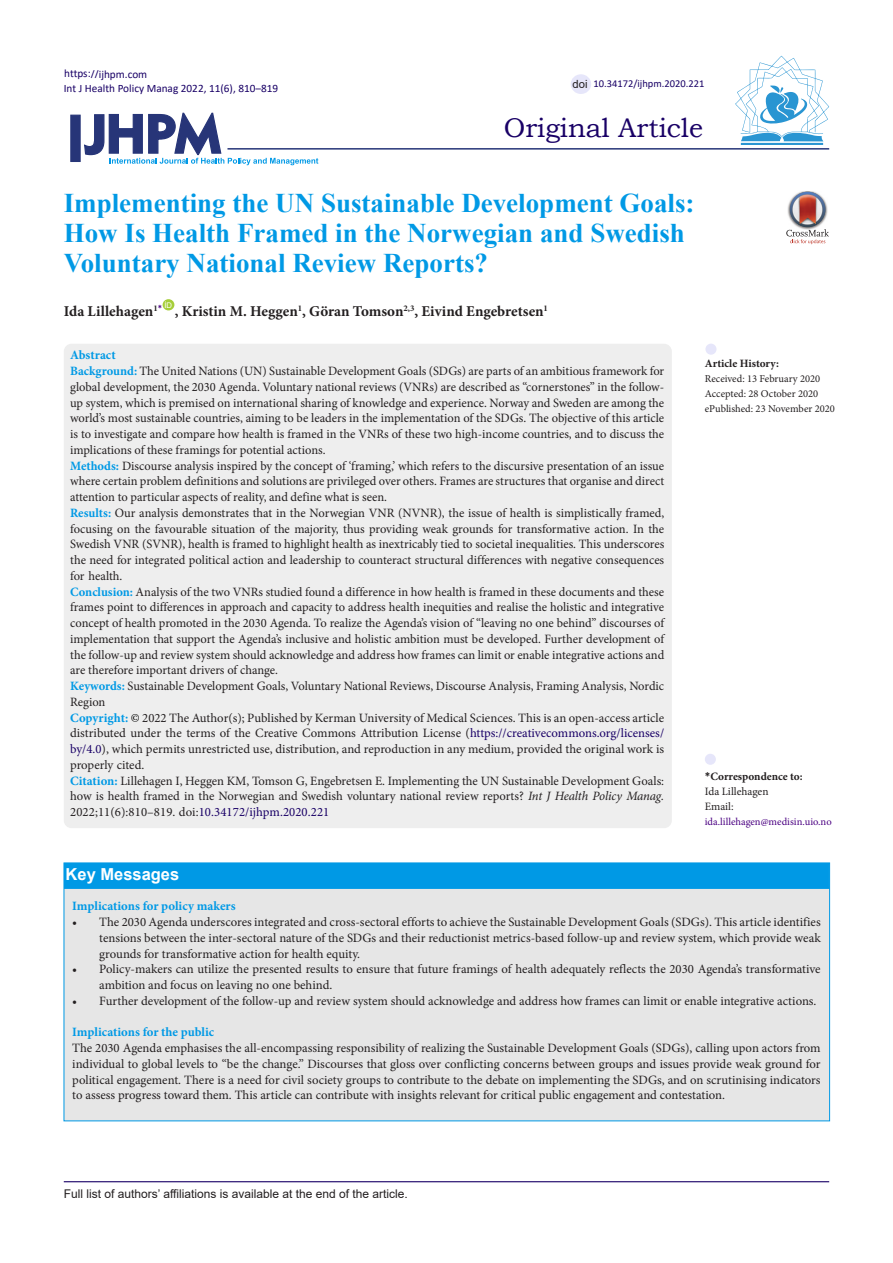
<style>
.page{position:relative;width:893px;height:1263px;background:#fff}
.page>*{position:absolute;margin:0;border:0;box-sizing:border-box;transform-origin:0 0}
.Default{font:700 27px/30px "Times New Roman";color:#0099e5}
.t1{font:27px "Bookman Old Style";color:#190066}
.t2{font:700 16.5px "Arial";color:#fff}
.Default-2{font:700 15px "Minion Pro";color:#231f20}
.Default-3{font:12.75px/15.8px "Minion Pro";color:#231f20;text-align:justify}
.Default-4{font:700 12.75px "Minion Pro";color:#0099e5}
.t3{font:12px "Arial";color:#231f20}
.t4{font:11.25px "Calibri";color:#190066}
.t5{font:700 11.25px "Minion Pro";color:#231f20}
.t6{font:11.25px "Minion Pro";color:#231f20}
.t7{font:11.25px "Arial";color:#231f20}
.t8{font:10.5px "Minion Pro";color:#231f20}
.t9{font:10.5px "Minion Pro";color:#4b0082}
.t10{font:10.5px "Calibri";color:#190066}
.t11{font:7.8px "Arial";color:#fff}
.s1{font-weight:700;color:#0099e5}
.s2{color:#000}
.s3{color:#190066}
.s4{font-style:italic}
.s5{font-family:"Calibri"}
</style>
<div class="page">
<svg style="left:84px;top:112px;width:234px;height:53px"></svg>
<div style="left:70px;top:115px;width:11px;height:47px;background:#273578;border:1px solid #273578"></div>
<div style="left:163px;top:299px;width:11px;height:11px;background:#a6ce39;border-radius:50%"></div>
<hr style="left:227px;top:148px;width:602px;height:2px;background:#273578">
<div style="left:64px;top:344px;width:608px;height:484px;background:#eee;border-radius:8px"></div>
<div style="left:705px;top:344px;width:11px;height:11px;background:#e6e6fa;border-radius:50%"></div>
<hr style="left:64px;top:1181px;width:765px;height:1px;background:#190066">
<hr style="left:741px;top:143px;width:82px;height:2px;background:#2995d2">
<svg style="left:735px;top:56px;width:94px;height:85px"></svg>
<div style="left:571px;top:74px;width:20px;height:20px;background:#e6e6fa;border-radius:50%"></div>
<img style="left:801px;top:191px;width:13px;height:1px">
<svg style="left:786px;top:192px;width:43px;height:52px"></svg>
<div style="left:64px;top:863px;width:766px;height:258px;background:#e6e6e6"></div>
<div style="left:64px;top:863px;width:766px;height:26px;background:#0099e5;border:2px solid #0099e5"></div>
<div style="left:705px;top:754px;width:11px;height:11px;background:#e6e6fa;border-radius:50%"></div>
<p class="t4" style="left:64px;top:66px;width:85px">https://ijhpm.com</p>
<p class="t4" style="left:64px;top:81px;width:216px">Int J Health Policy Manag 2022, 11(6), 810–819</p>
<p class="t7" style="left:573px;top:76px;width:17px">doi</p>
<p class="t10" style="left:593px;top:76px;width:112px">10.34172/ijhpm.2020.221</p>
<p class="t1" style="left:504px;top:110px;width:201px">Original Article</p>
<p class="Default" style="left:64px;top:188px;width:632px">Implementing the UN Sustainable Development Goals:<br>How Is Health Framed in the Norwegian and Swedish<br>Voluntary National Review Reports?</p>
<p class="Default-2" style="left:64px;top:301px;width:100px">Ida Lillehagen<sup>1</sup><sup>*</sup></p>
<p class="t11" style="left:164px;top:300px;width:9px">ID</p>
<p class="Default-2" style="left:175px;top:301px;width:375px">, Kristin M. Heggen<sup>1</sup>, Göran Tomson<sup>2,3</sup>, Eivind Engebretsen<sup>1</sup></p>
<p class="Default-4" style="left:70px;top:346px;width:47px">Abstract</p>
<p class="Default-3" style="left:70px;top:363px;width:596px"><span class="s1">Background:</span> The United Nations (UN) Sustainable Development Goals (SDGs) are parts of an ambitious framework for global development, the 2030 Agenda. Voluntary national reviews (VNRs) are described as “cornerstones” in the follow&shy;up system, which is premised on international sharing of knowledge and experience. Norway and Sweden are among the world’s most sustainable countries, aiming to be leaders in the implementation of the SDGs. The objective of this article is to investigate and compare how health is framed in the VNRs of these two high-income countries, and to discuss the implications of these framings for potential actions.</p>
<p class="Default-3" style="left:70px;top:458px;width:596px"><span class="s1">Methods:</span> Discourse analysis inspired by the concept of ‘framing,’ which refers to the discursive presentation of an issue where certain problem definitions and solutions are privileged over others. Frames are structures that organise and direct attention to particular aspects of reality, and define what is seen.</p>
<p class="Default-3" style="left:70px;top:505px;width:596px"><span class="s1">Results:</span> Our analysis demonstrates that in the Norwegian VNR (NVNR), the issue of health is simplistically framed, focusing on the favourable situation of the majority, thus providing weak grounds for transformative action. In the Swedish VNR (SVNR), health is framed to highlight health as inextricably tied to societal inequalities. This underscores the need for integrated political action and leadership to counteract structural differences with negative consequences for health.</p>
<p class="Default-3" style="left:70px;top:584px;width:596px"><span class="s1">Conclusion:</span> Analysis of the two VNRs studied found a difference in how health is framed in these documents and these frames point to differences in approach and capacity to address health inequities and realise the holistic and integrative concept of health promoted in the 2030 Agenda. To realize the Agenda’s vision of “leaving no one behind” discourses of implementation that support the Agenda’s inclusive and holistic ambition must be developed. Further development of the follow-up and review system should acknowledge and address how frames can limit or enable integrative actions and are therefore important drivers of change.</p>
<p class="Default-3" style="left:70px;top:678px;width:596px"><span class="s1">Keywords:</span> Sustainable Development Goals, Voluntary National Reviews, Discourse Analysis, Framing Analysis, Nordic<br>Region</p>
<p class="Default-3" style="left:70px;top:710px;width:596px"><span class="s1">Copyright:</span> <span class="s2">©</span> 2022 The Author(s); Published by Kerman University of Medical Sciences. This is an open-access article distributed under the terms of the Creative Commons Attribution License (<span class="s3">https://creativecommons.org/licenses/ by/4.0</span>), which permits unrestricted use, distribution, and reproduction in any medium, provided the original work is properly cited.</p>
<p class="Default-3" style="left:70px;top:773px;width:595px"><span class="s1">Citation:</span> Lillehagen I, Heggen KM, Tomson G, Engebretsen E. Implementing the UN Sustainable Development Goals: how is health framed in the Norwegian and Swedish voluntary national review reports? <span class="s4">Int J Health Policy Manag.<br></span>2022;11(6):810–819. doi:<span class="s3">10.34172/ijhpm.2020.221</span></p>
<p class="t5" style="left:705px;top:355px;width:76px">Article History:</p>
<p class="t8" style="left:705px;top:371px;width:117px">Received: 13 February 2020</p>
<p class="t8" style="left:705px;top:386px;width:115px">Accepted: 28 October 2020</p>
<p class="t8" style="left:705px;top:401px;width:132px">ePublished: 23 November 2020</p>
<p class="t5" style="left:705px;top:768px;width:99px"><span class="s5">*</span>Correspondence to:</p>
<p class="t6" style="left:705px;top:784px;width:65px">Ida Lillehagen</p>
<p class="t6" style="left:705px;top:799px;width:30px">Email:</p>
<p class="t9" style="left:705px;top:814px;width:128px">ida.lillehagen@medisin.uio.no</p>
<p class="t2" style="left:66px;top:862px;width:115px">Key Messages</p>
<p class="Default-4" style="left:72px;top:897px;width:165px">Implications for policy makers</p>
<p class="Default-3" style="left:99px;top:914px;width:723px;text-indent:-27px">• The 2030 Agenda underscores integrated and cross-sectoral efforts to achieve the Sustainable Development Goals (SDGs). This article identifies tensions between the inter-sectoral nature of the SDGs and their reductionist metrics-based follow-up and review system, which provide weak grounds for transformative action for health equity.</p>
<p class="Default-3" style="left:99px;top:961px;width:723px;text-indent:-27px">• Policy-makers can utilize the presented results to ensure that future framings of health adequately reflects the 2030 Agenda’s transformative ambition and focus on leaving no one behind.</p>
<p class="Default-3" style="left:72px;top:993px;width:746px">• Further development of the follow-up and review system should acknowledge and address how frames can limit or enable integrative actions.</p>
<p class="Default-4" style="left:72px;top:1023px;width:144px">Implications for the public</p>
<p class="Default-3" style="left:72px;top:1040px;width:750px">The 2030 Agenda emphasises the all-encompassing responsibility of realizing the Sustainable Development Goals (SDGs), calling upon actors from individual to global levels to “be the change.” Discourses that gloss over conflicting concerns between groups and issues provide weak ground for political engagement. There is a need for civil society groups to contribute to the debate on implementing the SDGs, and on scrutinising indicators to assess progress toward them. This article can contribute with insights relevant for critical public engagement and contestation.</p>
<p class="t3" style="left:64px;top:1185px;width:346px">Full list of authors’ affiliations is available at the end of the article.</p>
</div>
